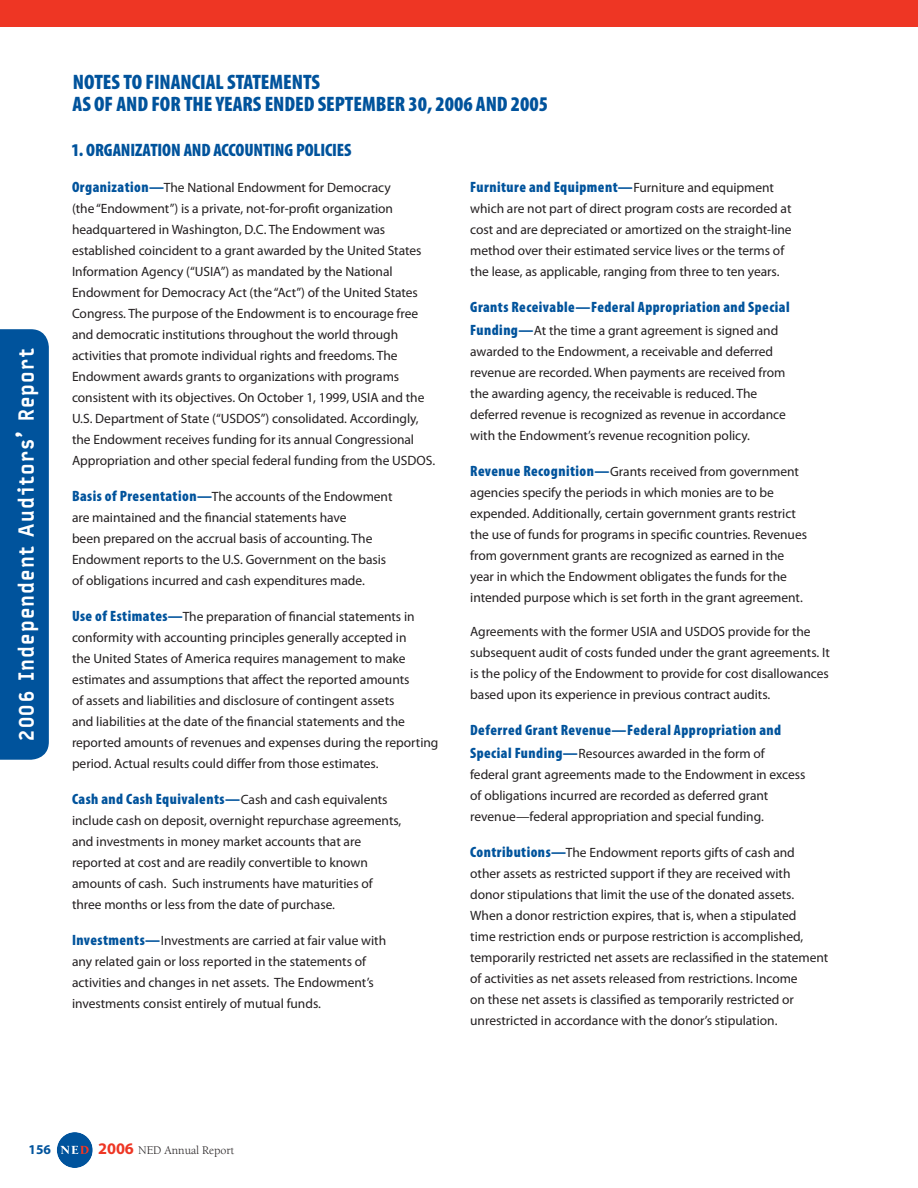
<style>
.page{position:relative;width:918px;height:1188px;background:#fff}
.page>*{position:absolute;margin:0;border:0;box-sizing:border-box;transform-origin:0 0}
.t1{font:900 condensed 21px/22.5px "Myriad Pro";letter-spacing:-.005em;color:#00539c}
.t2{font:900 21px "Typestar";letter-spacing:.06em;color:#fff}
.t3{font:900 condensed 18px "Myriad Pro";letter-spacing:-.01em;color:#00539c}
.t4{font:900 condensed 15px "Myriad Pro";letter-spacing:.03em;color:#00539c}
.t5{font:13.5px/21px "Myriad Pro";letter-spacing:-.005em;color:#231f20}
.t6{font:700 13.5px "Myriad Pro";color:#00539c}
.t7{font:12px "Berkeley";letter-spacing:-.005em;color:#231f20}
.s1{font-weight:900;font-stretch:condensed;font-size:15px;color:#00539c}
.s2{font-weight:400;font-stretch:normal;font-size:13.5px;color:#231f20}
.s3{font-family:"Myriad Pro";font-weight:700;font-size:16.2px;color:#ee3624}
</style>
<div class="page">
<div style="left:57px;top:1132px;width:36px;height:36px;background:#00539c;border-radius:50%"></div>
<svg style="left:61px;top:1146px;width:28px;height:8px"></svg>
<div style="left:0;top:0;width:918px;height:27px;background:#ee3624"></div>
<div style="left:0;top:329px;width:49px;height:431px;background:#00539c"></div>
<h1 class="t2" style="left:13px;top:741px;width:395px;rotate:-90deg">2006 Independent Auditors’ Report</h1>
<h1 class="t1" style="left:73px;top:70px;width:477px">NOTES TO FINANCIAL STATEMENTS<br>AS OF AND FOR THE YEARS ENDED SEPTEMBER 30, 2006 AND 2005</h1>
<h2 class="t3" style="left:72px;top:138px;width:281px">1. ORGANIZATION AND ACCOUNTING POLICIES</h2>
<p class="t5" style="left:72px;top:177px;width:365px"><span class="s1">Organization—</span>The National Endowment for Democracy<br>(the “Endowment”) is a private, not-for-profit organization headquartered in Washington, D.C. The Endowment was established coincident to a grant awarded by the United States Information Agency (“USIA”) as mandated by the National Endowment for Democracy Act (the “Act”) of the United States Congress. The purpose of the Endowment is to encourage free and democratic institutions throughout the world through activities that promote individual rights and freedoms. The Endowment awards grants to organizations with programs consistent with its objectives. On October 1, 1999, USIA and the U.S. Department of State (“USDOS”) consolidated. Accordingly, the Endowment receives funding for its annual Congressional Appropriation and other special federal funding from the USDOS.</p>
<p class="t5" style="left:72px;top:486px;width:322px"><span class="s1">Basis of Presentation—</span>The accounts of the Endowment are maintained and the financial statements have<br>been prepared on the accrual basis of accounting. The Endowment reports to the U.S. Government on the basis of obligations incurred and cash expenditures made.</p>
<p class="t5" style="left:72px;top:606px;width:368px"><span class="s1">Use of Estimates—</span>The preparation of financial statements in conformity with accounting principles generally accepted in<br>the United States of America requires management to make estimates and assumptions that affect the reported amounts<br>of assets and liabilities and disclosure of contingent assets<br>and liabilities at the date of the financial statements and the reported amounts of revenues and expenses during the reporting period. Actual results could differ from those estimates.</p>
<p class="t4" style="left:72px;top:790px;width:317px">Cash and Cash Equivalents—<span class="s2">Cash and cash equivalents</span></p>
<p class="t5" style="left:72px;top:810px;width:331px">include cash on deposit, overnight repurchase agreements, and investments in money market accounts that are reported at cost and are readily convertible to known amounts of cash. Such instruments have maturities of three months or less from the date of purchase.</p>
<p class="t5" style="left:72px;top:930px;width:316px"><span class="s1">Investments—</span>Investments are carried at fair value with any related gain or loss reported in the statements of activities and changes in net assets. The Endowment’s investments consist entirely of mutual funds.</p>
<p class="t4" style="left:470px;top:178px;width:305px">Furniture and Equipment—<span class="s2">Furniture and equipment</span></p>
<p class="t5" style="left:470px;top:198px;width:323px">which are not part of direct program costs are recorded at cost and are depreciated or amortized on the straight-line method over their estimated service lives or the terms of the lease, as applicable, ranging from three to ten years.</p>
<p class="t4" style="left:470px;top:298px;width:321px">Grants Receivable—Federal Appropriation and Special</p>
<p class="t5" style="left:470px;top:320px;width:317px"><span class="s1">Funding—</span>At the time a grant agreement is signed and awarded to the Endowment, a receivable and deferred revenue are recorded. When payments are received from the awarding agency, the receivable is reduced. The deferred revenue is recognized as revenue in accordance with the Endowment’s revenue recognition policy.</p>
<p class="t5" style="left:470px;top:461px;width:338px"><span class="s1">Revenue Recognition—</span>Grants received from government agencies specify the periods in which monies are to be expended. Additionally, certain government grants restrict the use of funds for programs in specific countries. Revenues from government grants are recognized as earned in the year in which the Endowment obligates the funds for the intended purpose which is set forth in the grant agreement.</p>
<p class="t5" style="left:470px;top:621px;width:361px">Agreements with the former USIA and USDOS provide for the subsequent audit of costs funded under the grant agreements. It is the policy of the Endowment to provide for cost disallowances based upon its experience in previous contract audits.</p>
<p class="t4" style="left:470px;top:721px;width:313px">Deferred Grant Revenue—Federal Appropriation and</p>
<p class="t5" style="left:470px;top:743px;width:337px"><span class="s1">Special Funding—</span>Resources awarded in the form of federal grant agreements made to the Endowment in excess of obligations incurred are recorded as deferred grant revenue—federal appropriation and special funding.</p>
<p class="t5" style="left:470px;top:842px;width:360px"><span class="s1">Contributions—</span>The Endowment reports gifts of cash and other assets as restricted support if they are received with<br>donor stipulations that limit the use of the donated assets.<br>When a donor restriction expires, that is, when a stipulated<br>time restriction ends or purpose restriction is accomplished, temporarily restricted net assets are reclassified in the statement of activities as net assets released from restrictions. Income<br>on these net assets is classified as temporarily restricted or unrestricted in accordance with the donor’s stipulation.</p>
<p class="t6" style="left:29px;top:1141px;width:24px">156</p>
<p class="t7" style="left:98px;top:1144px;width:138px"><span class="s3">2006</span> NED Annual Report</p>
</div>
